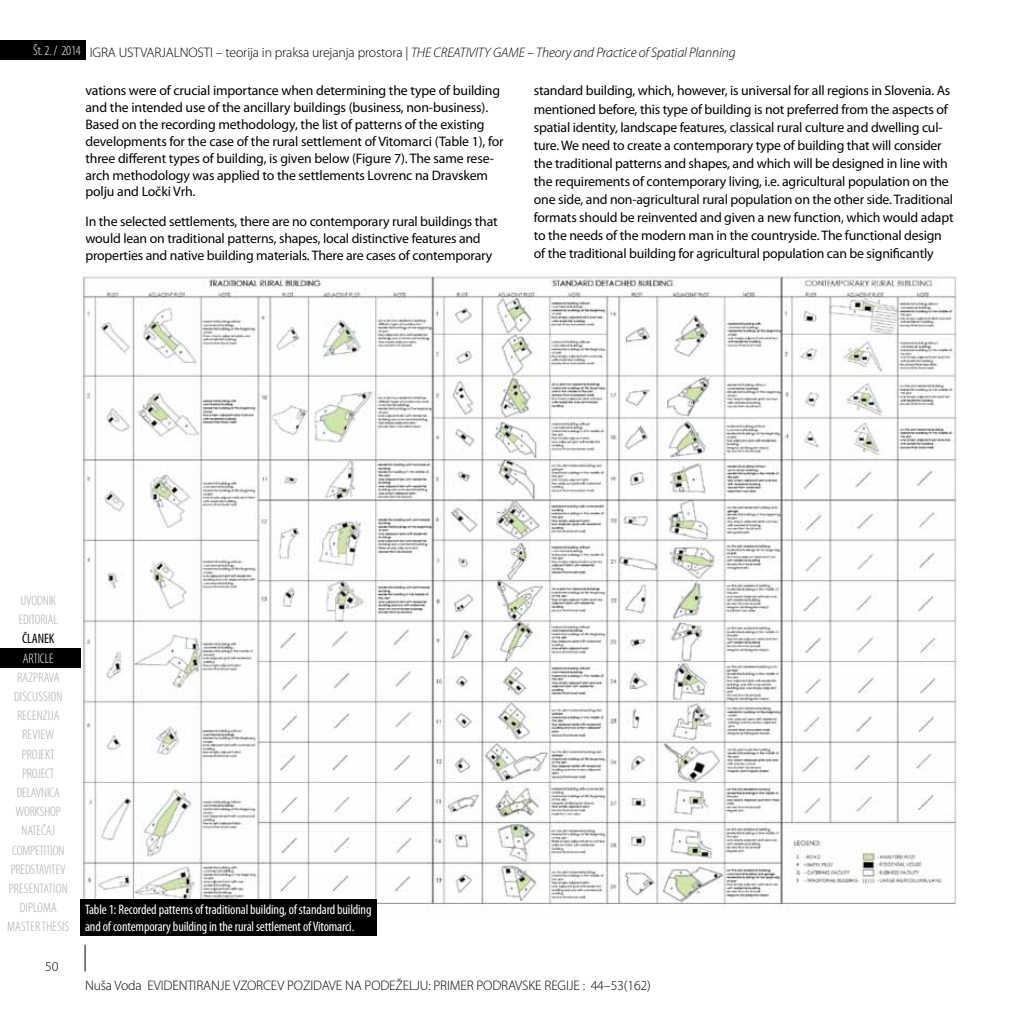
<style>
.page{position:relative;width:1021px;height:1021px;background:#fff}
.page>*{position:absolute;margin:0;border:0;box-sizing:border-box;transform-origin:0 0}
.t1{font:13.8px/18px "Myriad Pro";letter-spacing:-.015em;color:#000}
.t2{font:300 condensed 13.8px "Myriad Pro";letter-spacing:-.01em;color:#a7a9ac}
.t3{font:condensed 13.8px/16.5px "Myriad Pro";letter-spacing:-.01em;color:#fff}
.t4{font:italic 300 13.8px "Myriad Pro";letter-spacing:-.01em;color:#000}
.t5{font:300 13.8px "Myriad Pro";letter-spacing:-.01em;color:#000}
.t6{font:300 condensed 13.8px/19.2px "Myriad Pro";letter-spacing:.01em;color:#a7a9ac;text-align:center}
.t7{font:300 condensed 13.8px "Myriad Pro";letter-spacing:-.01em;color:#fff}
.t8{font:condensed 13.8px "Myriad Pro";letter-spacing:-.01em;color:#000}
.s1{font-style:normal;font-stretch:condensed;color:#fff}
.s2{font-style:normal}
</style>
<div class="page">
<div style="left:0;top:41px;width:85px;height:19px;background:#000"></div>
<svg style="left:85px;top:944px;width:1px;height:27px"></svg>
<div style="left:0;top:648px;width:81px;height:19px;background:#000"></div>
<img style="left:82px;top:272px;width:875px;height:637px">
<div style="left:81px;top:899px;width:296px;height:36px;background:#000"></div>
<p class="t4" style="left:33px;top:44px;width:704px"><span class="s1">ŠT. 2. / 2014</span> <span class="s2">IGRA USTVARJALNOSTI – teorija in praksa urejanja prostora |</span> THE CREATIVITY GAME – Theory and Practice of Spatial Planning</p>
<p class="t1" style="left:85px;top:82px;width:420px;line-height:16.8px">vations were of crucial importance when determining the type of building and the intended use of the ancillary buildings (business, non-business).<br>Based on the recording methodology, the list of patterns of the existing developments for the case of the rural settlement of Vitomarci (Table 1), for three different types of building, is given below (Figure 7). The same rese&shy;arch methodology was applied to the settlements Lovrenc na Dravskem polju and Ločki Vrh.</p>
<p class="t1" style="left:85px;top:213px;width:414px;line-height:16.8px">In the selected settlements, there are no contemporary rural buildings that would lean on traditional patterns, shapes, local distinctive features and properties and native building materials. There are cases of contemporary</p>
<p class="t1" style="left:534px;top:82px;width:421px">standard building, which, however, is universal for all regions in Slovenia. As mentioned before, this type of building is not preferred from the aspects of spatial identity, landscape features, classical rural culture and dwelling cul&shy;ture. We need to create a contemporary type of building that will consider the traditional patterns and shapes, and which will be designed in line with the requirements of contemporary living, i.e. agricultural population on the one side, and non-agricultural rural population on the other side. Traditional formats should be reinvented and given a new function, which would adapt to the needs of the modern man in the countryside. The functional design of the traditional building for agricultural population can be significantly</p>
<p class="t2" style="left:20px;top:592px;width:36px">UVODNIK</p>
<p class="t2" style="left:19px;top:611px;width:39px">EDITORIAL</p>
<p class="t8" style="left:22px;top:630px;width:34px">ČLANEK</p>
<p class="t7" style="left:23px;top:650px;width:32px">ARTICLE</p>
<p class="t2" style="left:17px;top:669px;width:23px">RAZPRAVA</p>
<p class="t2" style="left:17px;top:707px;width:36px">RECENZIJA</p>
<p class="t2" style="left:14px;top:688px;width:11px">DISCUSSI</p>
<p class="t2" style="left:51px;top:688px;width:13px">ON</p>
<p class="t2" style="left:22px;top:726px;width:7px">REVIEW</p>
<p class="t2" style="left:22px;top:745px;width:34px">PROJEKT</p>
<p class="t2" style="left:22px;top:765px;width:34px">PROJECT</p>
<p class="t2" style="left:17px;top:784px;width:45px">DELAVNICA</p>
<p class="t2" style="left:16px;top:803px;width:47px">WORKSHOP</p>
<p class="t2" style="left:22px;top:822px;width:35px">NATEČAJ</p>
<p class="t2" style="left:12px;top:842px;width:47px">COMPETITION</p>
<p class="t2" style="left:11px;top:861px;width:57px">PREDSTAVITEV</p>
<p class="t2" style="left:9px;top:880px;width:6px">PRESE</p>
<p class="t2" style="left:33px;top:880px;width:36px">NTATION</p>
<p class="t6" style="left:7px;top:898px;width:64px">DIPLOMA<br>MASTER THESIS</p>
<p class="t5" style="left:45px;top:958px;width:15px">50</p>
<p class="t3" style="left:85px;top:900px;width:288px">Table 1: Recorded patterns of traditional building, of standard building and of contemporary building in the rural settlement of Vitomarci.</p>
<p class="t5" style="left:85px;top:977px;width:567px">Nuša Voda EVIDENTIRANJE VZORCEV POZIDAVE NA PODEŽELJU: PRIMER PODRAVSKE REGIJE : 44–53(162)</p>
</div>
